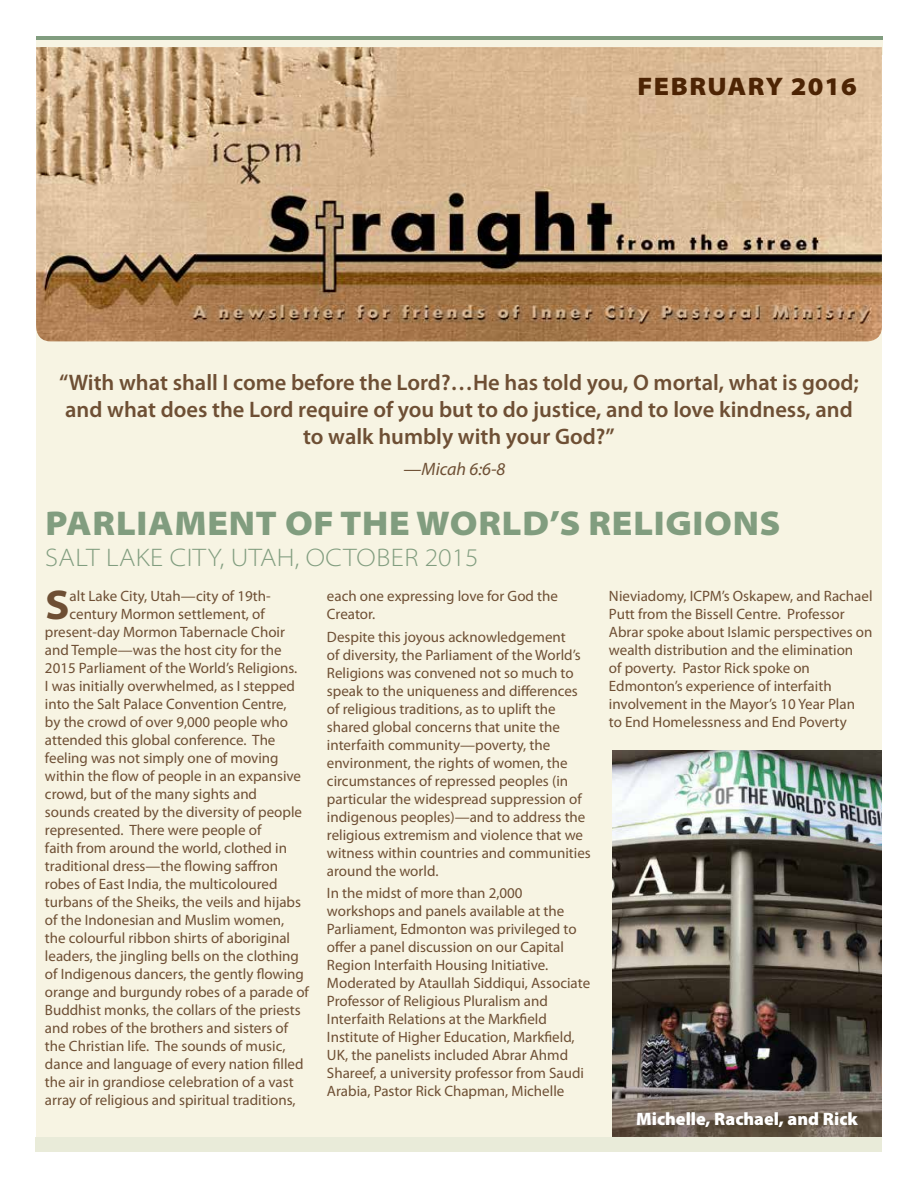
<style>
.page{position:relative;width:918px;height:1188px;background:#fff}
.page>*{position:absolute;margin:0;border:0;box-sizing:border-box;transform-origin:0 0}
.t1{font:700 semi-expanded 41.7px "Myriad Pro";color:#6e4f34}
.t2{font:900 semi-expanded 34.5px "Myriad Pro";letter-spacing:.02em;color:#819d7f}
.t3{font:300 semi-expanded 25.5px "Myriad Pro";letter-spacing:.02em;color:#819d7f}
.t4{font:900 semi-expanded 25.5px "Myriad Pro";letter-spacing:.045em;color:#4d2404}
.t5{font:600 22.5px/27px "Myriad Pro";color:#6e4f34;text-align:center}
.t6{font:900 18px "Myriad Pro";color:#fff}
.t7{font:italic 18px "Myriad Pro";color:#6e4f34}
.t8{font:15px/18px "Myriad Pro";color:#6e4f34}
</style>
<div class="page">
<div style="left:36px;top:36px;width:846px;height:1116px;background:#f7f4e3"></div>
<img style="left:612px;top:751px;width:270px;height:387px">
<div style="left:35px;top:1138px;width:847px;height:14px;background:#e9ebd9"></div>
<div style="left:36px;top:36px;width:846px;height:14px;background:#819d7f"></div>
<div style="left:36px;top:40px;width:846px;height:15px;background:#f7f4e3"></div>
<img style="left:36px;top:47px;width:846px;height:294px">
<h3 class="t4" style="left:637px;top:72px;width:221px">FEBRUARY 2016</h3>
<h3 class="t5" style="left:59px;top:368px;width:801px">“With what shall I come before the Lord?…He has told you, O mortal, what is good; and what does the Lord require of you but to do justice, and to love kindness, and to walk humbly with your God?”</h3>
<p class="t7" style="left:404px;top:457px;width:103px">—Micah 6:6-8</p>
<h2 class="t2" style="left:45px;top:504px;width:737px">PARLIAMENT OF THE WORLD’S RELIGIONS</h2>
<h3 class="t3" style="left:45px;top:543px;width:435px">SALT LAKE CITY, UTAH, OCTOBER 2015</h3>
<h1 class="t1" style="left:45px;top:581px;width:26px">S</h1>
<p class="t8" style="left:70px;top:587px;width:203px">alt Lake City, Utah—city of 19th-</p>
<p class="t8" style="left:70px;top:605px;width:197px">century Mormon settlement, of</p>
<p class="t8" style="left:45px;top:623px;width:242px">present-day Mormon Tabernacle Choir</p>
<p class="t8" style="left:45px;top:641px;width:238px">and Temple—was the host city for the</p>
<p class="t8" style="left:45px;top:659px;width:254px">2015 Parliament of the World’s Religions.</p>
<p class="t8" style="left:45px;top:677px;width:251px">I was initially overwhelmed, as I stepped</p>
<p class="t8" style="left:45px;top:695px;width:243px">into the Salt Palace Convention Centre,</p>
<p class="t8" style="left:45px;top:713px;width:245px">by the crowd of over 9,000 people who</p>
<p class="t8" style="left:45px;top:731px;width:232px">attended this global conference. The</p>
<p class="t8" style="left:45px;top:749px;width:235px">feeling was not simply one of moving</p>
<p class="t8" style="left:45px;top:767px;width:258px">within the flow of people in an expansive</p>
<p class="t8" style="left:45px;top:785px;width:214px">crowd, but of the many sights and</p>
<p class="t8" style="left:45px;top:803px;width:259px">sounds created by the diversity of people</p>
<p class="t8" style="left:45px;top:821px;width:218px">represented. There were people of</p>
<p class="t8" style="left:45px;top:839px;width:244px">faith from around the world, clothed in</p>
<p class="t8" style="left:45px;top:857px;width:235px">traditional dress—the flowing saffron</p>
<p class="t8" style="left:45px;top:875px;width:234px">robes of East India, the multicoloured</p>
<p class="t8" style="left:45px;top:893px;width:258px">turbans of the Sheiks, the veils and hijabs</p>
<p class="t8" style="left:45px;top:911px;width:241px">of the Indonesian and Muslim women,</p>
<p class="t8" style="left:45px;top:929px;width:247px">the colourful ribbon shirts of aboriginal</p>
<p class="t8" style="left:45px;top:947px;width:255px">leaders, the jingling bells on the clothing</p>
<p class="t8" style="left:45px;top:965px;width:260px">of Indigenous dancers, the gently flowing</p>
<p class="t8" style="left:45px;top:983px;width:266px">orange and burgundy robes of a parade of</p>
<p class="t8" style="left:45px;top:1001px;width:257px">Buddhist monks, the collars of the priests</p>
<p class="t8" style="left:45px;top:1019px;width:245px">and robes of the brothers and sisters of</p>
<p class="t8" style="left:45px;top:1037px;width:242px">the Christian life. The sounds of music,</p>
<p class="t8" style="left:45px;top:1055px;width:260px">dance and language of every nation filled</p>
<p class="t8" style="left:45px;top:1073px;width:250px">the air in grandiose celebration of a vast</p>
<p class="t8" style="left:45px;top:1091px;width:252px">array of religious and spiritual traditions,</p>
<p class="t8" style="left:327px;top:587px;width:233px">each one expressing love for God the<br>Creator.</p>
<p class="t8" style="left:327px;top:627px;width:265px">Despite this joyous acknowledgement<br>of diversity, the Parliament of the World’s Religions was convened not so much to speak to the uniqueness and differences of religious traditions, as to uplift the shared global concerns that unite the interfaith community—poverty, the environment, the rights of women, the circumstances of repressed peoples (in particular the widespread suppression of indigenous peoples)—and to address the religious extremism and violence that we witness within countries and communities around the world.</p>
<p class="t8" style="left:327px;top:884px;width:265px">In the midst of more than 2,000 workshops and panels available at the Parliament, Edmonton was privileged to offer a panel discussion on our Capital Region Interfaith Housing Initiative.<br>Moderated by Ataullah Siddiqui, Associate Professor of Religious Pluralism and Interfaith Relations at the Markfield Institute of Higher Education, Markfield, UK, the panelists included Abrar Ahmd Shareef, a university professor from Saudi Arabia, Pastor Rick Chapman, Michelle</p>
<p class="t8" style="left:609px;top:587px;width:265px">Nieviadomy, ICPM’s Oskapew, and Rachael Putt from the Bissell Centre. Professor Abrar spoke about Islamic perspectives on wealth distribution and the elimination<br>of poverty. Pastor Rick spoke on Edmonton’s experience of interfaith involvement in the Mayor’s 10 Year Plan<br>to End Homelessness and End Poverty</p>
<p class="t6" style="left:636px;top:1109px;width:223px">Michelle, Rachael, and Rick</p>
</div>
